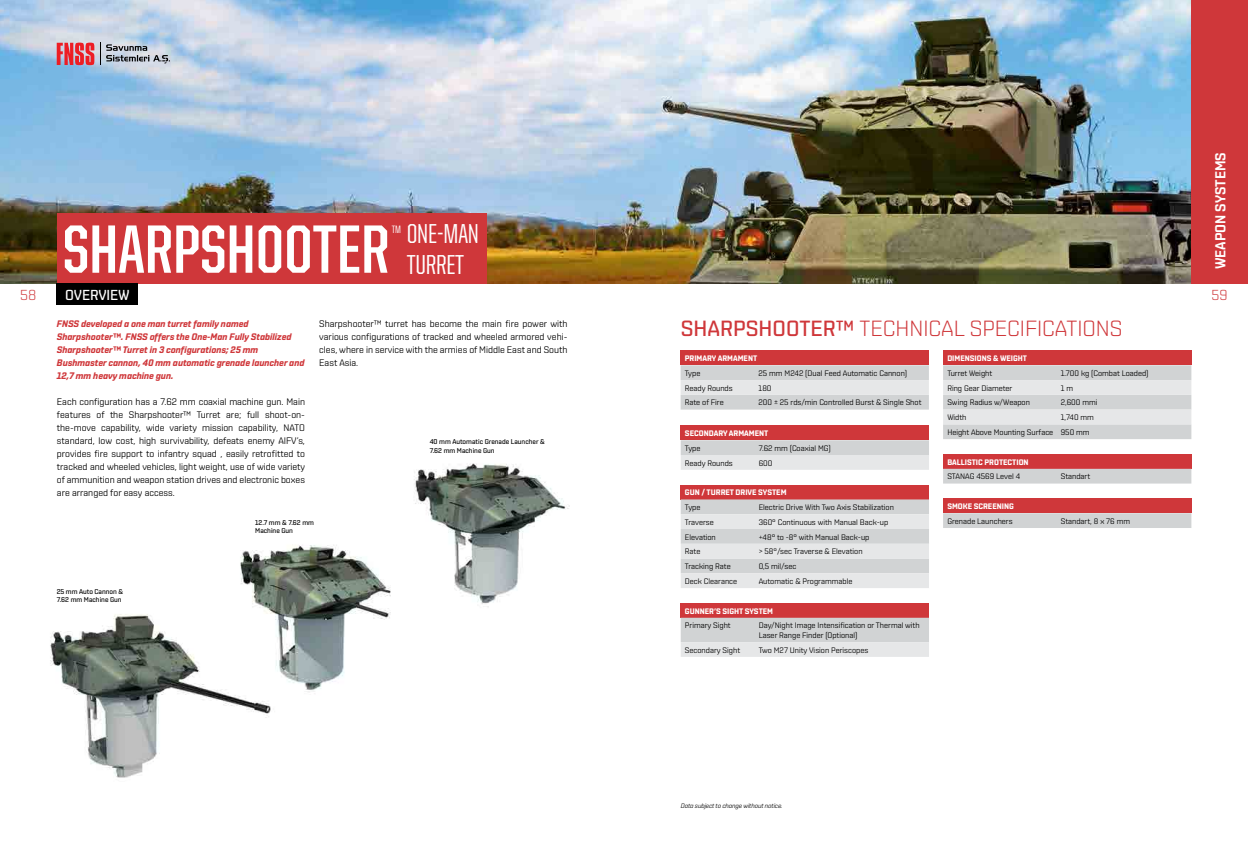
<style>
.page{position:relative;width:1248px;height:851px;background:#fff}
.page>*{position:absolute;margin:0;border:0;box-sizing:border-box;transform-origin:0 0}
.t1{font:700 68.5px "United Sans Cond";color:#fff}
.t2{font:500 27.4px/30.5px "United Sans Cond";letter-spacing:-.01em;color:#fff}
.t3{font:300 22px "Shentox";color:#cf373a}
.t4{font:500 22px "Shentox";color:#cf373a}
.t5{font:600 14.5px "Shentox";color:#fff}
.t6{font:500 14.5px "Shentox";letter-spacing:-.01em;color:#fff}
.t7{font:300 14.5px "Shentox";color:#cf373a}
.t8{font:500 10.7px "United Sans Cond";color:#fff}
.t9{font:9.5px/13px "Shentox";color:#000;text-align:justify}
.t10{font:italic 700 9.5px/13px "Shentox";color:#cf373a}
.t11{font:8px/9.6px "Shentox";color:#000}
.t12{font:700 8px "Shentox";color:#fff}
.t13{font:500 7px/8.4px "Shentox";color:#000}
.t14{font:italic 6.5px "Shentox";letter-spacing:-.01em;color:#000}
.s1{font-weight:500}
</style>
<div class="page">
<img style="left:0;top:0;width:1191px;height:283px">
<div style="left:1191px;top:0;width:56px;height:283px;background:#cf373a"></div>
<div style="left:680px;top:350px;width:248px;height:15px;background:#cf373a"></div>
<svg style="left:680px;top:365px;width:248px;height:44px;background:#d8dadb"></svg>
<div style="left:680px;top:484px;width:248px;height:15px;background:#cf373a"></div>
<svg style="left:680px;top:499px;width:248px;height:89px;background:#dbdcdd"></svg>
<div style="left:943px;top:350px;width:248px;height:15px;background:#cf373a"></div>
<svg style="left:943px;top:365px;width:248px;height:74px;background:#d9dbdc"></svg>
<div style="left:680px;top:425px;width:248px;height:15px;background:#cf373a"></div>
<svg style="left:680px;top:440px;width:248px;height:29px;background:#dbddde"></svg>
<div style="left:943px;top:454px;width:248px;height:14px;background:#cf373a"></div>
<div style="left:943px;top:468px;width:248px;height:15px;background:#d1d3d4"></div>
<div style="left:943px;top:498px;width:248px;height:15px;background:#cf373a"></div>
<div style="left:943px;top:513px;width:248px;height:15px;background:#d1d3d4"></div>
<div style="left:680px;top:603px;width:248px;height:14px;background:#cf373a"></div>
<svg style="left:680px;top:617px;width:248px;height:39px;background:#d8d7d8"></svg>
<div style="left:57px;top:213px;width:429px;height:70px;background:#cf373a"></div>
<svg style="left:57px;top:43px;width:37px;height:22px"></svg>
<svg style="left:101px;top:43px;width:69px;height:22px;background:#a8b0ba"></svg>
<div style="left:57px;top:283px;width:81px;height:22px;background:#000"></div>
<img style="left:50px;top:463px;width:520px;height:315px">
<h3 class="t5" style="left:1211px;top:269px;width:119px;rotate:-90deg">WEAPON SYSTEMS</h3>
<h2 class="t2" style="left:406px;top:219px;width:74px">ONE-MAN<br>TURRET</h2>
<h3 class="t8" style="left:392px;top:223px;width:6px">TM</h3>
<h1 class="t1" style="left:63px;top:214px;width:328px">SHARPSHOOTER</h1>
<h3 class="t6" style="left:65px;top:286px;width:66px">OVERVI EW</h3>
<h3 class="t7" style="left:20px;top:286px;width:18px">58</h3>
<h3 class="t7" style="left:1211px;top:286px;width:17px">59</h3>
<p class="t10" style="left:57px;top:317px;width:249px">FNSS developed a one man turret family named Sharpshooter™. FNSS offers the One-Man Fully Stabilized Sharpshooter™ Turret in 3 configurations; 25 mm Bushmaster cannon, 40 mm automatic grenade launcher and 12,7 mm heavy machine gun.</p>
<p class="t9" style="left:57px;top:394px;width:250px">Each configuration has a 7.62 mm coaxial machine gun. Main features of the Sharpshooter™ Turret are; full shoot-on&shy;the-move capability, wide variety mission capability, NATO standard, low cost, high survivability, defeats enemy AIFV’s, provides fire support to infantry squad , easily retrofitted to tracked and wheeled vehicles, light weight, use of wide variety of ammunition and weapon station drives and electronic boxes are arranged for easy access.</p>
<p class="t9" style="left:319px;top:316px;width:250px">Sharpshooter™ turret has become the main fire power with various configurations of tracked and wheeled armored vehi&shy;cles, where in service with the armies of Middle East and South East Asia.</p>
<p class="t13" style="left:429px;top:437px;width:116px">40 mm Automatic Grenade Launcher &amp;<br>7.62 mm Machine Gun</p>
<p class="t13" style="left:57px;top:587px;width:68px">25 mm Auto Cannon &amp;<br>7.62 mm Machine Gun</p>
<p class="t13" style="left:255px;top:517px;width:60px">12.7 mm &amp; 7.62 mm<br>Machine Gun</p>
<h3 class="t4" style="left:680px;top:315px;width:27px">Sharpsh</h3>
<h3 class="t3" style="left:772px;top:315px;width:336px"><span class="s1">ooter™</span> TECHN ICAL SPECIFICATIONS</h3>
<p class="t12" style="left:684px;top:353px;width:6px">PRIMAR</p>
<p class="t12" style="left:712px;top:353px;width:17px">Y ARMAMENT</p>
<p class="t11" style="left:684px;top:368px;width:17px">Type</p>
<p class="t11" style="left:758px;top:368px;width:150px">25 mm M242 (Dual Feed Automatic Cannon)</p>
<p class="t11" style="left:684px;top:383px;width:49px">Ready Rounds</p>
<p class="t11" style="left:758px;top:383px;width:14px">180</p>
<p class="t11" style="left:684px;top:397px;width:40px">Rate of Fire</p>
<p class="t11" style="left:758px;top:397px;width:164px">200 ± 25 rds/min Controlled Burst &amp; Single Shot</p>
<p class="t12" style="left:947px;top:353px;width:11px">DIMENSIONS</p>
<p class="t12" style="left:993px;top:353px;width:19px">&amp; WEIGHT</p>
<p class="t11" style="left:947px;top:368px;width:46px">Turret Weight</p>
<p class="t11" style="left:1060px;top:368px;width:89px">1.700 kg (Combat Loaded)</p>
<p class="t11" style="left:947px;top:383px;width:66px">Ring Gear Diameter</p>
<p class="t11" style="left:1060px;top:383px;width:14px">1 m</p>
<p class="t11" style="left:947px;top:397px;width:84px">Swing Radius w/Weapon</p>
<p class="t11" style="left:1060px;top:397px;width:38px">2,600 mmi</p>
<p class="t11" style="left:947px;top:412px;width:21px">Width</p>
<p class="t11" style="left:1060px;top:412px;width:35px">1,740 mm</p>
<p class="t12" style="left:685px;top:428px;width:11px">SECONDAR</p>
<p class="t12" style="left:723px;top:428px;width:17px">Y ARMAMENT</p>
<p class="t11" style="left:947px;top:427px;width:144px">Height Above Mounting Surface 950 mm</p>
<p class="t11" style="left:685px;top:443px;width:17px">Type</p>
<p class="t11" style="left:758px;top:443px;width:74px">7.62 mm (Coaxial MG)</p>
<p class="t11" style="left:685px;top:457px;width:49px">Ready Rounds</p>
<p class="t11" style="left:758px;top:457px;width:15px">600</p>
<p class="t12" style="left:947px;top:457px;width:10px">BALLISTIC</p>
<p class="t12" style="left:984px;top:457px;width:6px">PROTECTION</p>
<p class="t11" style="left:947px;top:471px;width:74px">STANAG 4569 Level 4</p>
<p class="t11" style="left:1060px;top:471px;width:31px">Standart</p>
<p class="t12" style="left:947px;top:501px;width:11px">SMOKE</p>
<p class="t12" style="left:973px;top:501px;width:11px">SCREENING</p>
<p class="t11" style="left:947px;top:516px;width:67px">Grenade Launchers</p>
<p class="t11" style="left:1060px;top:516px;width:71px">Standart, 8 x 76 mm</p>
<p class="t12" style="left:685px;top:487px;width:37px">GUN / TURRET</p>
<p class="t12" style="left:735px;top:487px;width:10px">DRIVE</p>
<p class="t12" style="left:758px;top:487px;width:15px">SYSTEM</p>
<p class="t11" style="left:685px;top:502px;width:17px">Type</p>
<p class="t11" style="left:758px;top:502px;width:137px">Electric Drive With Two Axis Stabilization</p>
<p class="t11" style="left:685px;top:517px;width:30px">Traverse</p>
<p class="t11" style="left:758px;top:517px;width:131px">360° Continuous with Manual Back-up</p>
<p class="t11" style="left:685px;top:531px;width:32px">Elevation</p>
<p class="t11" style="left:758px;top:531px;width:112px">+48° to -8° with Manual Back-up</p>
<p class="t11" style="left:685px;top:546px;width:17px">Rate</p>
<p class="t11" style="left:758px;top:546px;width:105px">&gt; 58°/sec Traverse &amp; Elevation</p>
<p class="t11" style="left:685px;top:561px;width:47px">Tracking Rate</p>
<p class="t11" style="left:758px;top:561px;width:39px">0,5 mil/sec</p>
<p class="t11" style="left:685px;top:576px;width:54px">Deck Clearance</p>
<p class="t11" style="left:758px;top:576px;width:95px">Automatic &amp; Programmable</p>
<p class="t12" style="left:685px;top:606px;width:16px">GUNNER</p>
<p class="t12" style="left:714px;top:606px;width:18px">’S SIGHT</p>
<p class="t12" style="left:744px;top:606px;width:15px">SYSTEM</p>
<p class="t11" style="left:685px;top:620px;width:47px">Primary Sight</p>
<p class="t11" style="left:758px;top:620px;width:162px">Day/Night Image Intensification or Thermal with<br>Laser Range Finder (Optional)</p>
<p class="t11" style="left:685px;top:644px;width:57px">Secondary Sight</p>
<p class="t11" style="left:758px;top:644px;width:111px">Two M27 Unity Vision Periscopes</p>
<p class="t14" style="left:680px;top:802px;width:103px">Data subject to change without notice.</p>
</div>
